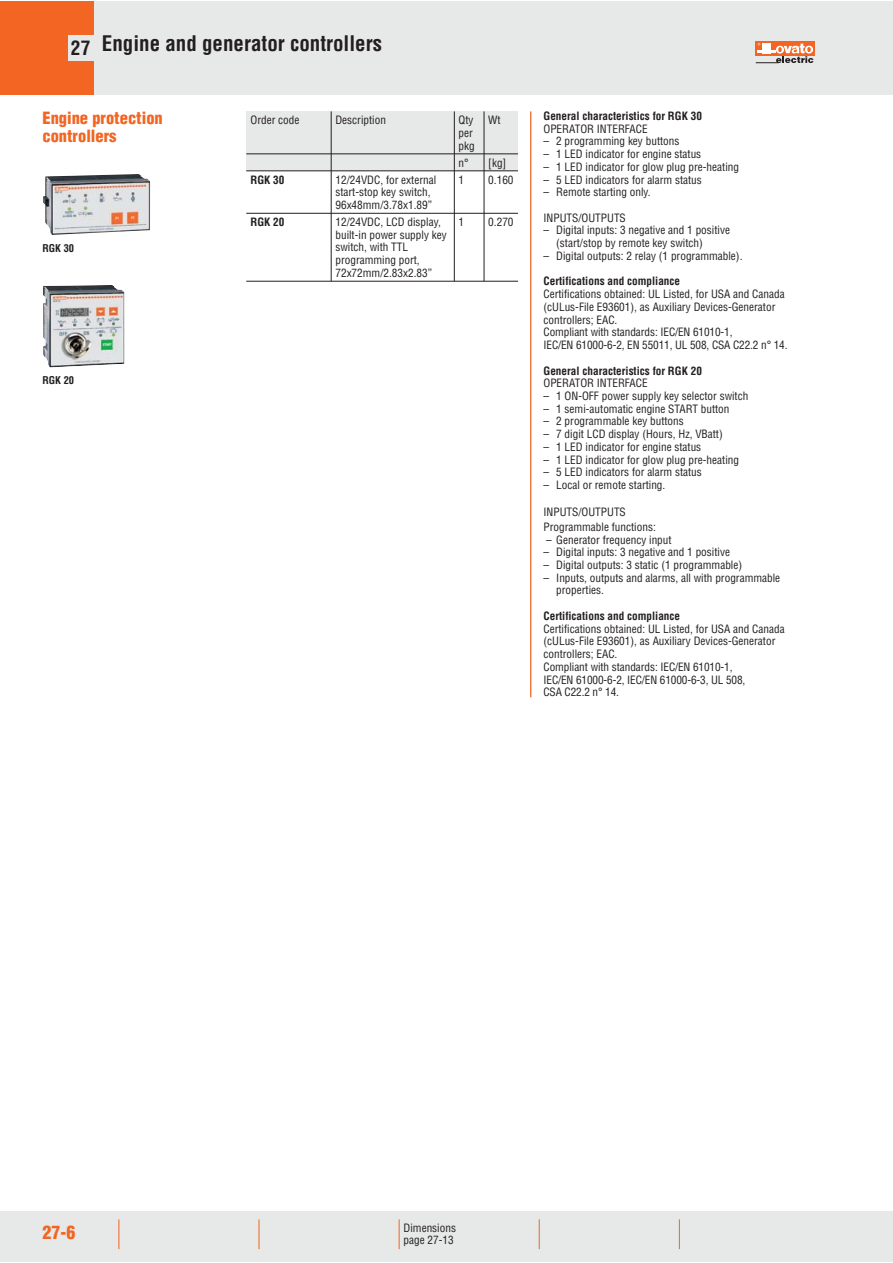
<style>
.page{position:relative;width:893px;height:1263px;background:#fff}
.page>*{position:absolute;margin:0;border:0;box-sizing:border-box;transform-origin:0 0}
.t1{font:700 condensed 21px "Helvetica";color:#231f20}
.t2{font:900 condensed 18px "Helvetica";color:#f26522}
.t3{font:900 condensed 16.5px/18px "Helvetica";color:#f26522}
.t4{font:condensed 11.25px/12.8px "Helvetica";color:#231f20}
.t5{font:700 condensed 11.25px "Helvetica";color:#231f20}
.t6{font:700 condensed 10.5px "Helvetica";color:#231f20}
</style>
<div class="page">
<div style="left:0;top:1px;width:893px;height:93px;background:#e7e8e8"></div>
<div style="left:0;top:1211px;width:893px;height:51px;background:#e7e8e8"></div>
<div style="left:756px;top:41px;width:59px;height:14px;background:#f26522"></div>
<svg style="left:756px;top:43px;width:57px;height:20px"></svg>
<div style="left:0;top:1px;width:93px;height:93px;background:#f26522"></div>
<div style="left:68px;top:35px;width:28px;height:25px;background:#e7e8e8"></div>
<hr style="left:118px;top:1219px;width:1px;height:30px;background:#f26522">
<hr style="left:259px;top:1219px;width:1px;height:30px;background:#f26522">
<hr style="left:399px;top:1219px;width:1px;height:30px;background:#f26522">
<hr style="left:539px;top:1219px;width:1px;height:30px;background:#f26522">
<hr style="left:679px;top:1219px;width:1px;height:30px;background:#f26522">
<hr style="left:530px;top:111px;width:1px;height:586px;background:#f26522">
<div style="left:246px;top:111px;width:272px;height:60px;background:#e7e8e8"></div>
<hr style="left:246px;top:171px;width:272px;height:1px;background:#231f20">
<hr style="left:246px;top:213px;width:272px;height:1px;background:#231f20">
<hr style="left:246px;top:281px;width:272px;height:1px;background:#231f20">
<hr style="left:246px;top:154px;width:272px;height:1px;background:#231f20">
<hr style="left:331px;top:111px;width:1px;height:60px;background:#231f20">
<hr style="left:331px;top:171px;width:1px;height:110px;background:#231f20">
<hr style="left:454px;top:171px;width:1px;height:110px;background:#231f20">
<hr style="left:484px;top:171px;width:1px;height:110px;background:#231f20">
<hr style="left:454px;top:111px;width:1px;height:60px;background:#231f20">
<hr style="left:484px;top:111px;width:1px;height:60px;background:#231f20">
<img style="left:43px;top:285px;width:81px;height:82px">
<img style="left:43px;top:174px;width:107px;height:61px">
<h1 class="t1" style="left:71px;top:35px;width:313px"><sub>27</sub> Engine and generator controllers</h1>
<h3 class="t3" style="left:42px;top:110px;width:122px">Engine protection controllers</h3>
<p class="t6" style="left:42px;top:244px;width:33px">RGK 30</p>
<p class="t6" style="left:42px;top:376px;width:33px">RGK 20</p>
<p class="t4" style="left:250px;top:115px;width:50px">Order code</p>
<p class="t4" style="left:335px;top:115px;width:52px">Description</p>
<p class="t4" style="left:458px;top:115px;width:16px">Qty</p>
<p class="t4" style="left:488px;top:115px;width:14px">Wt</p>
<p class="t4" style="left:458px;top:127px;width:18px">per pkg</p>
<p class="t4" style="left:458px;top:157px;width:12px">n°</p>
<p class="t4" style="left:488px;top:157px;width:20px">[kg]</p>
<p class="t5" style="left:250px;top:175px;width:36px">RGK 30</p>
<p class="t4" style="left:335px;top:174px;width:102px">12/24VDC, for external</p>
<p class="t4" style="left:458px;top:174px;width:7px">1</p>
<p class="t4" style="left:488px;top:174px;width:27px">0.160</p>
<p class="t4" style="left:335px;top:187px;width:98px">start-stop key switch,<br>96x48mm/3.78x1.89”</p>
<p class="t5" style="left:250px;top:218px;width:36px">RGK 20</p>
<p class="t4" style="left:335px;top:216px;width:107px">12/24VDC, LCD display,</p>
<p class="t4" style="left:458px;top:216px;width:7px">1</p>
<p class="t4" style="left:488px;top:216px;width:27px">0.270</p>
<p class="t4" style="left:335px;top:229px;width:113px">built-in power supply key switch, with TTL programming port,<br>72x72mm/2.83x2.83”</p>
<p class="t5" style="left:543px;top:111px;width:160px">General characteristics for RGK 30</p>
<p class="t4" style="left:543px;top:123px;width:106px">OPERATOR INTERFACE</p>
<p class="t4" style="left:543px;top:136px;width:137px">– 2 programming key buttons</p>
<p class="t4" style="left:543px;top:149px;width:159px">– 1 LED indicator for engine status</p>
<p class="t4" style="left:543px;top:161px;width:197px">– 1 LED indicator for glow plug pre-heating</p>
<p class="t4" style="left:543px;top:174px;width:160px">– 5 LED indicators for alarm status</p>
<p class="t4" style="left:543px;top:187px;width:109px">– Remote starting only.</p>
<p class="t4" style="left:543px;top:212px;width:84px">INPUTS/OUTPUTS</p>
<p class="t4" style="left:556px;top:225px;width:175px;text-indent:-13px">– Digital inputs: 3 negative and 1 positive (start/stop by remote key switch)</p>
<p class="t4" style="left:543px;top:250px;width:200px">– Digital outputs: 2 relay (1 programmable).</p>
<p class="t5" style="left:543px;top:277px;width:138px">Certifications and compliance</p>
<p class="t4" style="left:543px;top:289px;width:246px">Certifications obtained: UL Listed, for USA and Canada (cULus-File E93601), as Auxiliary Devices-Generator controllers; EAC.<br>Compliant with standards: IEC/EN 61010-1,<br>IEC/EN 61000-6-2, EN 55011, UL 508, CSA C22.2 n° 14.</p>
<p class="t5" style="left:543px;top:366px;width:160px">General characteristics for RGK 20</p>
<p class="t4" style="left:543px;top:378px;width:106px">OPERATOR INTERFACE</p>
<p class="t4" style="left:543px;top:390px;width:206px">– 1 ON-OFF power supply key selector switch</p>
<p class="t4" style="left:543px;top:403px;width:187px">– 1 semi-automatic engine START button</p>
<p class="t4" style="left:543px;top:416px;width:142px">– 2 programmable key buttons</p>
<p class="t4" style="left:543px;top:429px;width:181px">– 7 digit LCD display (Hours, Hz, VBatt)</p>
<p class="t4" style="left:543px;top:441px;width:159px">– 1 LED indicator for engine status</p>
<p class="t4" style="left:543px;top:454px;width:197px">– 1 LED indicator for glow plug pre-heating</p>
<p class="t4" style="left:543px;top:467px;width:160px">– 5 LED indicators for alarm status</p>
<p class="t4" style="left:543px;top:480px;width:123px">– Local or remote starting.</p>
<p class="t4" style="left:543px;top:506px;width:114px;line-height:14.4px">INPUTS/OUTPUTS<br>Programmable functions:</p>
<p class="t4" style="left:546px;top:534px;width:127px">– Generator frequency input</p>
<p class="t4" style="left:543px;top:547px;width:188px">– Digital inputs: 3 negative and 1 positive</p>
<p class="t4" style="left:543px;top:559px;width:200px">– Digital outputs: 3 static (1 programmable)</p>
<p class="t4" style="left:556px;top:572px;width:225px;text-indent:-13px">– Inputs, outputs and alarms, all with programmable properties.</p>
<p class="t5" style="left:543px;top:611px;width:138px">Certifications and compliance</p>
<p class="t4" style="left:543px;top:623px;width:243px">Certifications obtained: UL Listed, for USA and Canada (cULus-File E93601), as Auxiliary Devices-Generator controllers; EAC.<br>Compliant with standards: IEC/EN 61010-1,<br>IEC/EN 61000-6-2, IEC/EN 61000-6-3, UL 508,<br>CSA C22.2 n° 14.</p>
<h2 class="t2" style="left:42px;top:1226px;width:34px">27-6</h2>
<p class="t4" style="left:404px;top:1222px;width:54px">Dimensions page 27-13</p>
</div>
